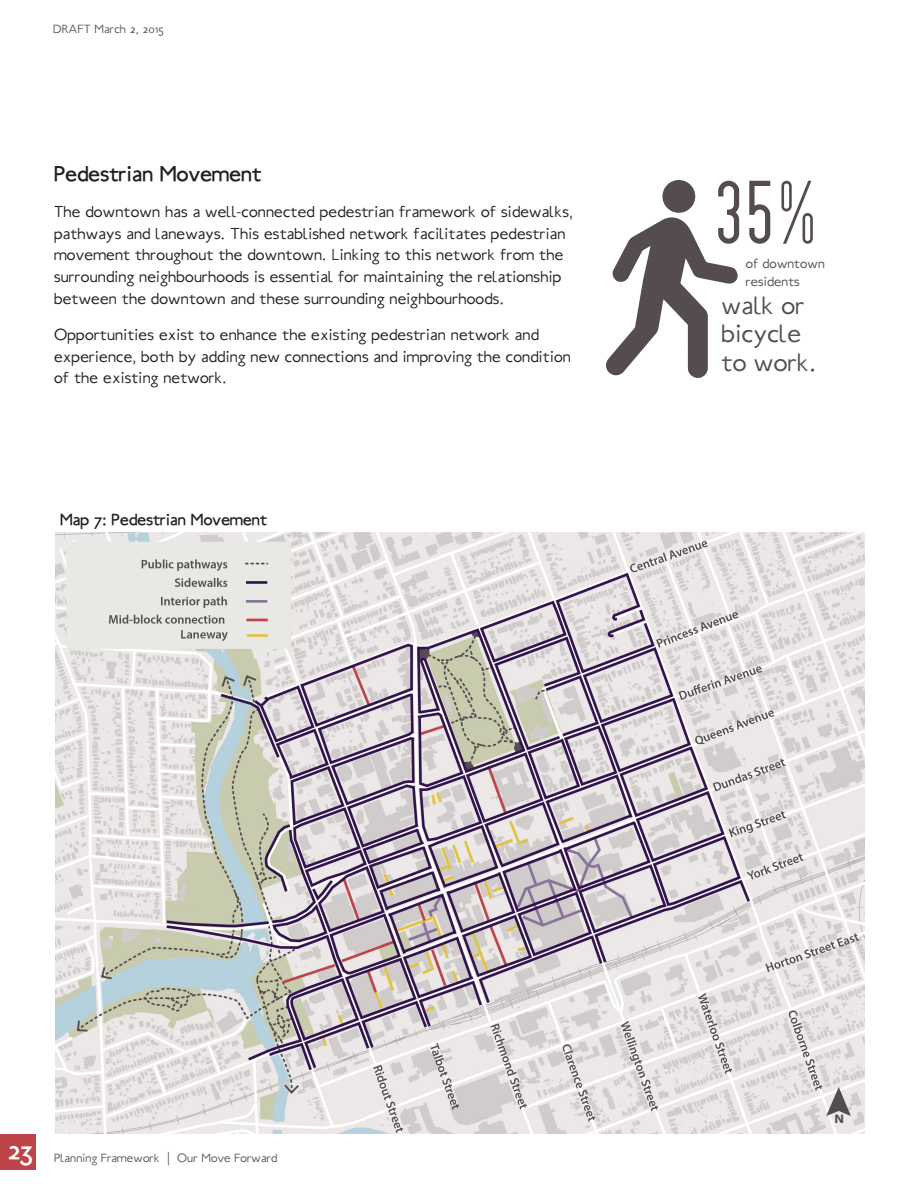
<style>
.page{position:relative;width:918px;height:1188px;background:#fff}
.page>*{position:absolute;margin:0;border:0;box-sizing:border-box;transform-origin:0 0}
.t1{font:73.5px "seattlesans";color:#544c50}
.t2{font:30px "Ubahn";color:#fff}
.t3{font:300 28.5px/28.5px "Ubahn";letter-spacing:.01em;color:#544c50}
.Heading_3{font:24px "Ubahn";letter-spacing:.01em;color:#231f20}
.t4{font:300 18px/21.6px "Ubahn";letter-spacing:.01em;color:#231f20}
.t5{font:18px "Ubahn";letter-spacing:.01em;color:#231f20}
.t6{font:300 15px/18px "Ubahn";letter-spacing:.01em;color:#544c50}
.t7{font:300 13.5px "Ubahn";letter-spacing:.01em;color:#57585a}
.t8{font:700 12.45px "Myriad Pro";color:#544d4f;scale:1.12 1}
</style>
<div class="page">
<div style="left:0;top:1134px;width:36px;height:36px;background:#bd454a"></div>
<img style="left:56px;top:533px;width:808px;height:601px">
<svg style="left:606px;top:217px;width:132px;height:161px"></svg>
<div style="left:662px;top:180px;width:33px;height:33px;background:#544c50;border-radius:50%"></div>
<svg style="left:826px;top:1087px;width:25px;height:29px"></svg>
<p class="t7" style="left:53px;top:23px;width:112px">DRAFT March 2, 2015</p>
<p class="Heading_3" style="left:54px;top:162px;width:209px">Pedestrian Movement</p>
<p class="t4" style="left:54px;top:202px;width:520px">The downtown has a well-connected pedestrian framework of sidewalks, pathways and laneways. This established network facilitates pedestrian movement throughout the downtown. Linking to this network from the surrounding neighbourhoods is essential for maintaining the relationship between the downtown and these surrounding neighbourhoods.</p>
<p class="t4" style="left:54px;top:325px;width:518px">Opportunities exist to enhance the existing pedestrian network and experience, both by adding new connections and improving the condition of the existing network.</p>
<p class="t5" style="left:60px;top:511px;width:209px">Map 7: Pedestrian Movement</p>
<p class="t1" style="left:716px;top:160px;width:101px">35%</p>
<p class="t6" style="left:746px;top:255px;width:80px">of downtown residents</p>
<p class="t3" style="left:722px;top:292px;width:97px">walk or bicycle to work.</p>
<h2 class="t2" style="left:8px;top:1135px;width:27px">23</h2>
<p class="t7" style="left:54px;top:1152px;width:225px">Planning Framework | Our Move Forward</p>
<p class="t8" style="left:834px;top:1111px;width:10px">N</p>
</div>
